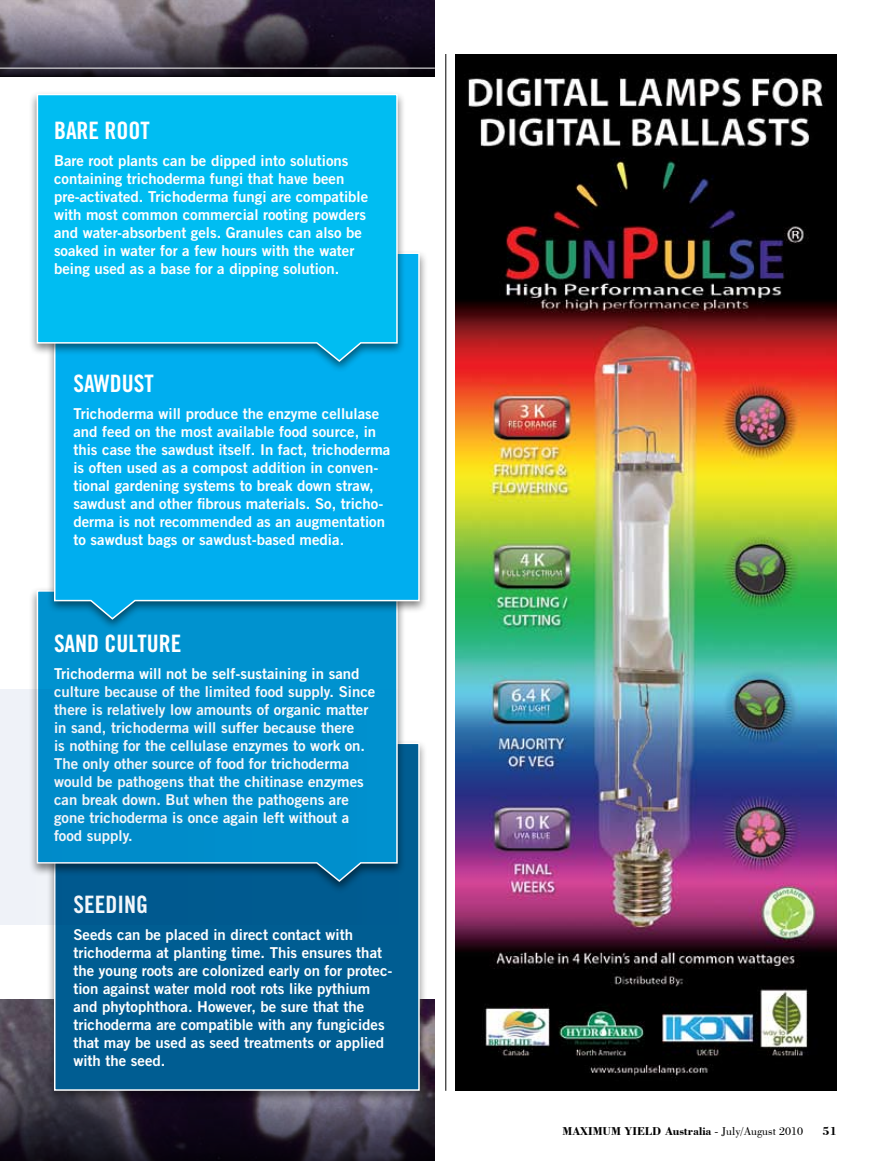
<style>
.page{position:relative;width:891px;height:1161px;background:#fff}
.page>*{position:absolute;margin:0;border:0;box-sizing:border-box;transform-origin:0 0}
.t1{font:24px "Trade Gothic LT Std Bd Cn 20";color:#fff}
.t2{font:15px/18px "Trade Gothic LT Std Bd 2";color:#fff}
.t3{font:700 12px "Bodoni BT";color:#000}
.s1{font-weight:400}
</style>
<div class="page">
<img style="left:0;top:1000px;width:435px;height:48px">
<svg style="left:0;top:1048px;width:435px;height:113px;background:#2d2836"></svg>
<hr style="left:446px;top:54px;width:1px;height:1037px;background:#000">
<div style="left:46px;top:739px;width:382px;height:364px;background:#000;opacity:.5"></div>
<div style="left:54px;top:743px;width:366px;height:348px;background:#005d92;border:2px solid #fff"></div>
<div style="left:36px;top:589px;width:362px;height:101px;background:#0092cf"></div>
<div style="left:46px;top:249px;width:382px;height:383px;background:#000;opacity:.5"></div>
<svg style="left:53px;top:252px;width:367px;height:369px;background:#05acea"></svg>
<div style="left:28px;top:90px;width:378px;height:284px;background:#000;opacity:.5"></div>
<svg style="left:36px;top:93px;width:362px;height:270px;background:#06bbef"></svg>
<svg style="left:0;top:690px;width:428px;height:235px"></svg>
<svg style="left:0;top:0;width:435px;height:77px;background:#494250"></svg>
<hr style="left:0;top:68px;width:435px;height:1px;background:#fff">
<img style="left:455px;top:54px;width:382px;height:1037px">
<h1 class="t1" style="left:54px;top:116px;width:63px">BARE ROOT</h1>
<p class="t2" style="left:54px;top:151px;width:316px">Bare root plants can be dipped into solutions containing trichoderma fungi that have been pre-activated. Trichoderma fungi are compatible with most common commercial rooting powders and water-absorbent gels. Granules can also be soaked in water for a few hours with the water being used as a base for a dipping solution.</p>
<h1 class="t1" style="left:73px;top:369px;width:79px">SAWDUST</h1>
<p class="t2" style="left:73px;top:405px;width:318px">Trichoderma will produce the enzyme cellulase and feed on the most available food source, in this case the sawdust itself. In fact, trichoderma is often used as a compost addition in conven&shy;tional gardening systems to break down straw, sawdust and other fibrous materials. So, tricho&shy;derma is not recommended as an augmentation to sawdust bags or sawdust-based media.</p>
<h1 class="t1" style="left:54px;top:629px;width:129px">SAND CULTURE</h1>
<p class="t2" style="left:54px;top:664px;width:323px">Trichoderma will not be self-sustaining in sand culture because of the limited food supply. Since there is relatively low amounts of organic matter in sand, trichoderma will suffer because there<br>is nothing for the cellulase enzymes to work on.<br>The only other source of food for trichoderma would be pathogens that the chitinase enzymes can break down. But when the pathogens are gone trichoderma is once again left without a food supply.</p>
<h1 class="t1" style="left:73px;top:889px;width:76px">SEEDING</h1>
<p class="t2" style="left:73px;top:925px;width:321px">Seeds can be placed in direct contact with trichoderma at planting time. This ensures that the young roots are colonized early on for protec&shy;tion against water mold root rots like pythium and phytophthora. However, be sure that the trichoderma are compatible with any fungicides that may be used as seed treatments or applied with the seed.</p>
<p class="t3" style="left:563px;top:1123px;width:242px">MAXIMUM YIELD Australia <span class="s1">- July/August 2010</span></p>
<p class="t3" style="left:823px;top:1123px;width:16px">51</p>
</div>
